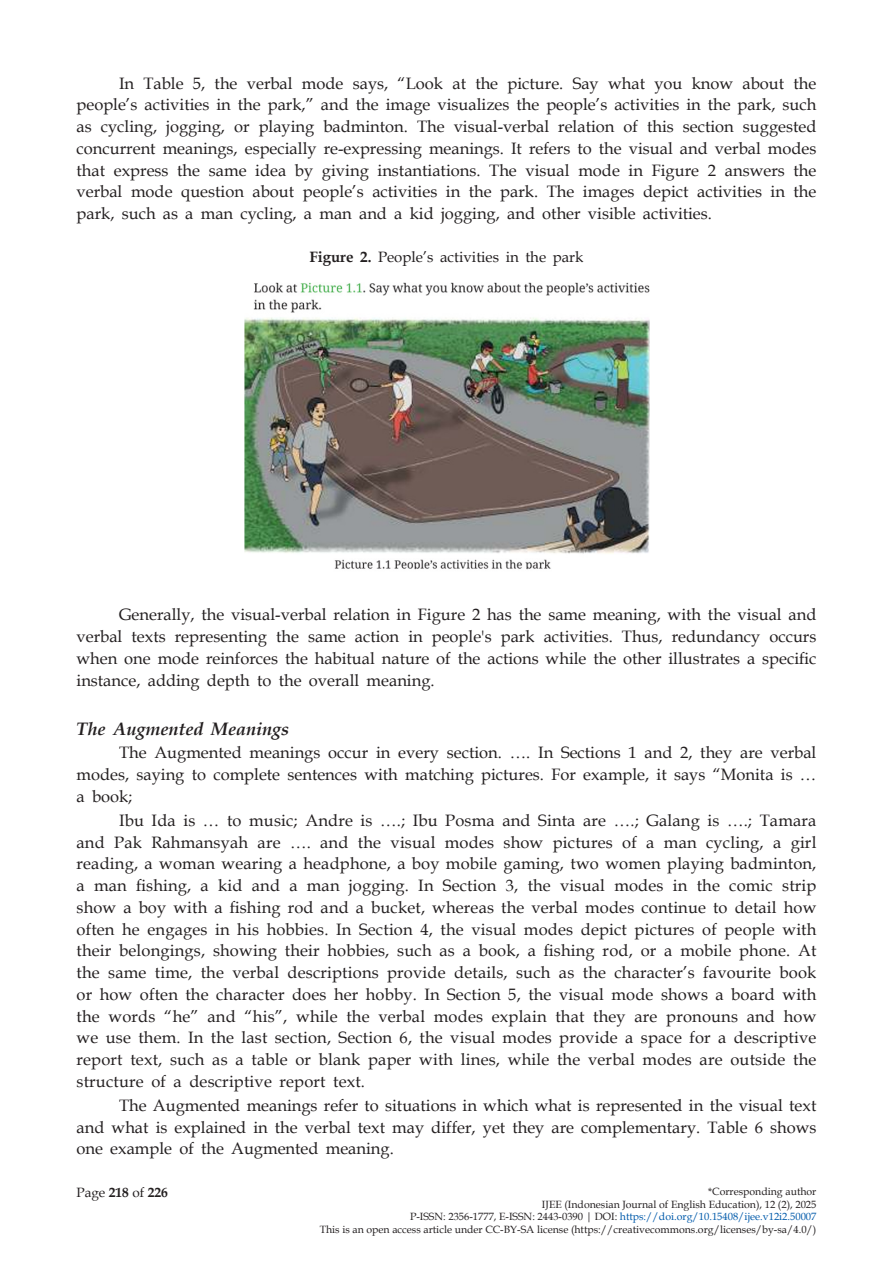
<style>
.page{position:relative;width:893px;height:1263px;background:#fff}
.page>*{position:absolute;margin:0;border:0;box-sizing:border-box;transform-origin:0 0}
.Subhead_2{font:italic 700 18px "Book Antiqua";color:#231f20}
.Bodyteks{font:16.5px/21.8px "Book Antiqua";color:#231f20;text-align:justify}
.Judul_Tabel_dan_Gamb{font:15px "Book Antiqua";color:#231f20}
.t1{font:13.5px "Book Antiqua";color:#231f20}
.t2{font:10.5px/12.6px "Book Antiqua";color:#231f20;text-align:right}
.s1{font-weight:700}
.s2{color:#015aaa}
</style>
<div class="page">
<img style="left:244px;top:282px;width:406px;height:288px">
<p class="Bodyteks" style="left:77px;top:72px;width:741px;text-indent:43px">In Table 5, the verbal mode says, “Look at the picture. Say what you know about the people’s activities in the park,” and the image visualizes the people’s activities in the park, such as cycling, jogging, or playing badminton. The visual-verbal relation of this section suggested concurrent meanings, especially re-expressing meanings. It refers to the visual and verbal modes that express the same idea by giving instantiations. The visual mode in Figure 2 answers the verbal mode question about people’s activities in the park. The images depict activities in the park, such as a man cycling, a man and a kid jogging, and other visible activities.</p>
<p class="Judul_Tabel_dan_Gamb" style="left:309px;top:247px;width:276px"><span class="s1">Figure 2.</span> People’s activities in the park</p>
<p class="Bodyteks" style="left:77px;top:604px;width:741px;text-indent:43px">Generally, the visual-verbal relation in Figure 2 has the same meaning, with the visual and verbal texts representing the same action in people's park activities. Thus, redundancy occurs when one mode reinforces the habitual nature of the actions while the other illustrates a specific instance, adding depth to the overall meaning.</p>
<p class="Subhead_2" style="left:77px;top:716px;width:214px">The Augmented Meanings</p>
<p class="Bodyteks" style="left:77px;top:742px;width:741px;text-indent:43px">The Augmented meanings occur in every section. …. In Sections 1 and 2, they are verbal modes, saying to complete sentences with matching pictures. For example, it says “Monita is … a book;</p>
<p class="Bodyteks" style="left:77px;top:809px;width:741px;text-indent:43px">Ibu Ida is … to music; Andre is ….; Ibu Posma and Sinta are ….; Galang is ….; Tamara and Pak Rahmansyah are …. and the visual modes show pictures of a man cycling, a girl reading, a woman wearing a headphone, a boy mobile gaming, two women playing badminton, a man fishing, a kid and a man jogging. In Section 3, the visual modes in the comic strip show a boy with a fishing rod and a bucket, whereas the verbal modes continue to detail how often he engages in his hobbies. In Section 4, the visual modes depict pictures of people with their belongings, showing their hobbies, such as a book, a fishing rod, or a mobile phone. At the same time, the verbal descriptions provide details, such as the character’s favourite book or how often the character does her hobby. In Section 5, the visual mode shows a board with the words “he” and “his”, while the verbal modes explain that they are pronouns and how we use them. In the last section, Section 6, the visual modes provide a space for a descriptive report text, such as a table or blank paper with lines, while the verbal modes are outside the structure of a descriptive report text.</p>
<p class="Bodyteks" style="left:77px;top:1094px;width:741px;text-indent:43px">The Augmented meanings refer to situations in which what is represented in the visual text and what is explained in the verbal text may differ, yet they are complementary. Table 6 shows one example of the Augmented meaning.</p>
<p class="t1" style="left:77px;top:1183px;width:93px">Page <span class="s1">218</span> of <span class="s1">226</span></p>
<p class="t2" style="left:320px;top:1185px;width:498px">*Corresponding author<br>IJEE (Indonesian Journal of English Education), 12 (2), 2025<br>P-ISSN: 2356-1777, E-ISSN: 2443-0390 | DOI: <span class="s2">https://doi.org/10.15408/ijee.v12i2.50007<br></span>This is an open access article under CC-BY-SA license (https://creativecommons.org/licenses/by-sa/4.0/)</p>
</div>
